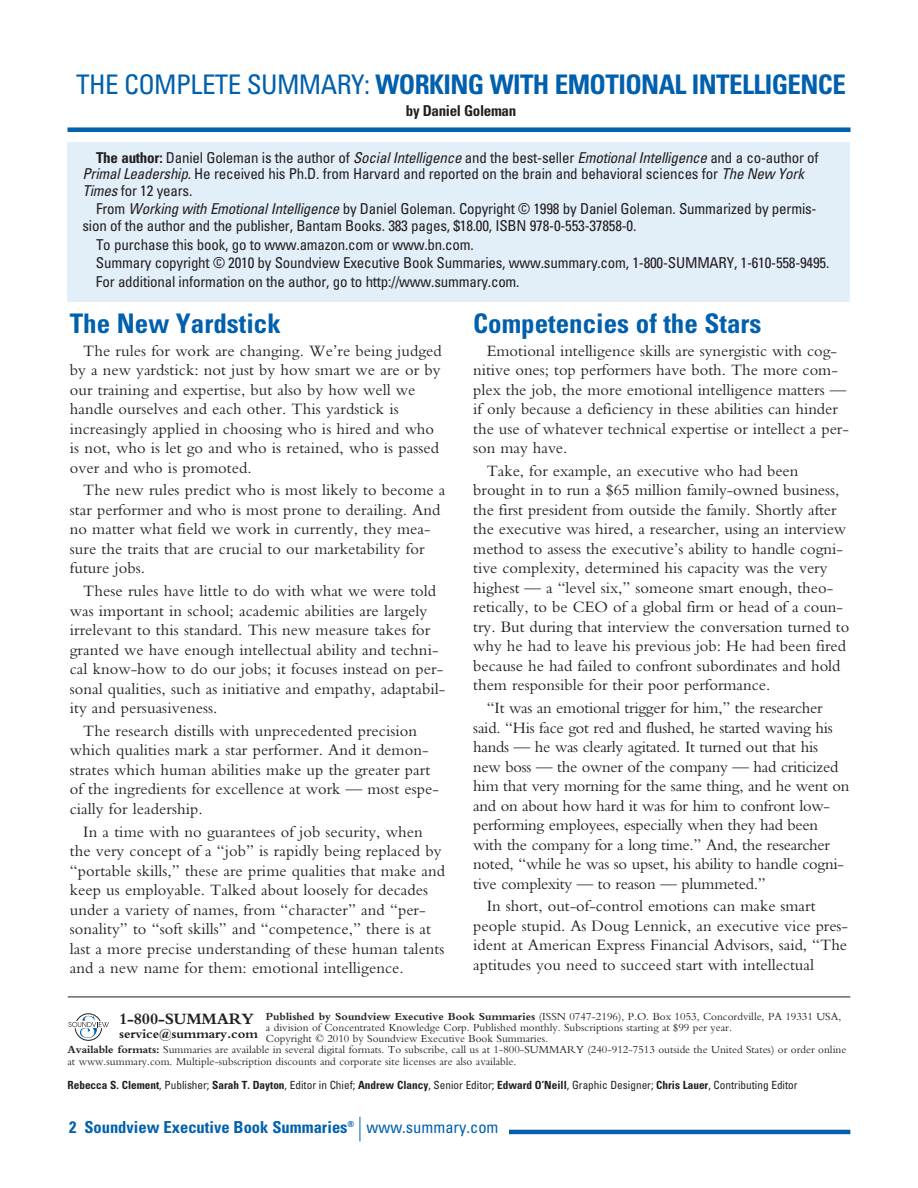
<style>
.page{position:relative;width:918px;height:1188px;background:#fff}
.page>*{position:absolute;margin:0;border:0;box-sizing:border-box;transform-origin:0 0}
.t1{font:700 condensed 27px "Univers LT Std";letter-spacing:-.02em;color:#0160ae}
.t2{font:700 condensed 27px "Univers LT Std";color:#0160ae}
.t3{font:16.5px/19.5px "Bembo Std";color:#231f20}
.t4{font:700 condensed 16.5px "Univers LT Std";color:#0160ae}
.t5{font:700 16.5px "Bembo Std";letter-spacing:-.01em;color:#231f20}
.t6{font:condensed 15px/16.5px "Univers LT Std";letter-spacing:-.015em;color:#231f20}
.t7{font:700 condensed 15px "Univers LT Std";letter-spacing:-.02em;color:#231f20}
.t8{font:700 13.5px "Bembo Std";letter-spacing:-.01em;color:#231f20}
.t9{font:11.25px "Bembo Std";color:#231f20}
.t10{font:condensed 11.25px "Univers LT Std";color:#231f20}
.s1{font-weight:400}
.s2{font-weight:700}
.s3{font-style:italic}
</style>
<div class="page">
<div style="left:68px;top:127px;width:782px;height:5px;background:#0160ae"></div>
<hr style="left:68px;top:1130px;width:782px;height:4px;background:#0160ae">
<div style="left:68px;top:1117px;width:441px;height:25px;background:#fff"></div>
<div style="left:68px;top:142px;width:782px;height:159px;background:#e2eef8"></div>
<svg style="left:360px;top:1117px;width:1px;height:24px"></svg>
<svg style="left:68px;top:1014px;width:41px;height:27px"></svg>
<hr style="left:68px;top:997px;width:782px;height:1px;background:#231f20">
<h1 class="t1" style="left:76px;top:74px;width:771px"><span class="s1">THE COMPLETE SUMMARY:</span> WORKING WITH EMOTIONAL INTELLIGENCE</h1>
<p class="t7" style="left:406px;top:105px;width:112px">by Daniel Goleman</p>
<p class="t6" style="left:83px;top:150px;width:738px;text-indent:13px"><span class="s2">The author:</span> Daniel Goleman is the author of <span class="s3">Social Intelligence</span> and the best-seller <span class="s3">Emotional Intelligence</span> and a co-author of<br><span class="s3">Primal Leadership</span>. He received his Ph.D. from Harvard and reported on the brain and behavioral sciences for <span class="s3">The New York<br>Times</span> for 12 years.</p>
<p class="t6" style="left:83px;top:202px;width:736px;text-indent:14px">From <span class="s3">Working with Emotional Intelligence</span> by Daniel Goleman. Copyright © 1998 by Daniel Goleman. Summarized by permis&shy;sion of the author and the publisher, Bantam Books. 383 pages, $18.00, ISBN 978-0-553-37858-0.</p>
<p class="t6" style="left:96px;top:236px;width:735px;line-height:18.6px">To purchase this book, go to www.amazon.com or www.bn.com.<br>Summary copyright © 2010 by Soundview Executive Book Summaries, www.summary.com, 1-800-SUMMARY, 1-610-558-9495.<br>For additional information on the author, go to http://www.summary.com.</p>
<h1 class="t2" style="left:70px;top:313px;width:213px">The New Yardstick</h1>
<p class="t3" style="left:70px;top:342px;width:373px;text-indent:14px">The rules for work are changing. We’re being judged by a new yardstick: not just by how smart we are or by our training and expertise, but also by how well we handle ourselves and each other. This yardstick is increasingly applied in choosing who is hired and who is not, who is let go and who is retained, who is passed over and who is promoted.</p>
<p class="t3" style="left:70px;top:482px;width:377px;text-indent:13px">The new rules predict who is most likely to become a star performer and who is most prone to derailing. And no matter what field we work in currently, they mea&shy;sure the traits that are crucial to our marketability for future jobs.</p>
<p class="t3" style="left:70px;top:583px;width:377px;text-indent:13px">These rules have little to do with what we were told was important in school; academic abilities are largely irrelevant to this standard. This new measure takes for granted we have enough intellectual ability and techni&shy;cal know-how to do our jobs; it focuses instead on per&shy;sonal qualities, such as initiative and empathy, adaptabil&shy;ity and persuasiveness.</p>
<p class="t3" style="left:70px;top:723px;width:371px;text-indent:13px">The research distills with unprecedented precision which qualities mark a star performer. And it demon&shy;strates which human abilities make up the greater part of the ingredients for excellence at work — most espe&shy;cially for leadership.</p>
<p class="t3" style="left:70px;top:823px;width:377px;text-indent:14px">In a time with no guarantees of job security, when the very concept of a “job” is rapidly being replaced by “portable skills,” these are prime qualities that make and keep us employable. Talked about loosely for decades under a variety of names, from “character” and “per&shy;sonality” to “soft skills” and “competence,” there is at last a more precise understanding of these human talents and a new name for them: emotional intelligence.</p>
<h1 class="t2" style="left:473px;top:313px;width:290px">Competencies of the Stars</h1>
<p class="t3" style="left:473px;top:342px;width:377px;text-indent:14px">Emotional intelligence skills are synergistic with cog&shy;nitive ones; top performers have both. The more com&shy;plex the job, the more emotional intelligence matters — if only because a deficiency in these abilities can hinder the use of whatever technical expertise or intellect a per&shy;son may have.</p>
<p class="t3" style="left:473px;top:463px;width:378px;text-indent:13px">Take, for example, an executive who had been brought in to run a $65 million family-owned business, the first president from outside the family. Shortly after the executive was hired, a researcher, using an interview method to assess the executive’s ability to handle cogni&shy;tive complexity, determined his capacity was the very highest — a “level six,” someone smart enough, theo&shy;retically, to be CEO of a global firm or head of a coun&shy;try. But during that interview the conversation turned to why he had to leave his previous job: He had been fired because he had failed to confront subordinates and hold them responsible for their poor performance.</p>
<p class="t3" style="left:473px;top:700px;width:378px;text-indent:14px">“It was an emotional trigger for him,” the researcher said. “His face got red and flushed, he started waving his hands — he was clearly agitated. It turned out that his new boss — the owner of the company — had criticized him that very morning for the same thing, and he went on and on about how hard it was for him to confront low&shy;performing employees, especially when they had been with the company for a long time.” And, the researcher noted, “while he was so upset, his ability to handle cogni&shy;tive complexity — to reason — plummeted.”</p>
<p class="t3" style="left:473px;top:898px;width:376px;text-indent:13px">In short, out-of-control emotions can make smart people stupid. As Doug Lennick, an executive vice pres&shy;ident at American Express Financial Advisors, said, “The aptitudes you need to succeed start with intellectual</p>
<p class="t9" style="left:266px;top:1012px;width:577px"><span class="s2">Published by Soundview Executive Book Summaries</span> (ISSN 0747-2196), P.O. Box 1053, Concordville, PA 19331 USA,</p>
<p class="t9" style="left:266px;top:1023px;width:468px">a division of Concentrated Knowledge Corp. Published monthly. Subscriptions starting at $99 per year.</p>
<p class="t9" style="left:266px;top:1035px;width:284px">Copyright © 2010 by Soundview Executive Book Summaries.</p>
<p class="t9" style="left:68px;top:1046px;width:780px"><span class="s2">Available formats:</span> Summaries are available in several digital formats. To subscribe, call us at 1-800-SUMMARY (240-912-7513 outside the United States) or order online</p>
<p class="t9" style="left:68px;top:1057px;width:450px">at www.summary.com. Multiple-subscription discounts and corporate site licenses are also available.</p>
<p class="t10" style="left:68px;top:1081px;width:732px"><span class="s2">Rebecca S. Clement</span>, Publisher; <span class="s2">Sarah T. Dayton</span>, Editor in Chief; <span class="s2">Andrew Clancy</span>, Senior Editor; <span class="s2">Edward O’Neill</span>, Graphic Designer; <span class="s2">Chris Lauer</span>, Contributing Editor</p>
<p class="t5" style="left:119px;top:1013px;width:136px">1-800-SUMMARY</p>
<p class="t8" style="left:119px;top:1029px;width:140px">service@summary.com</p>
<p class="t4" style="left:69px;top:1121px;width:431px">2 Soundview Executive Book Summaries<sup>®</sup> <span class="s1">www.summary.com</span></p>
</div>
